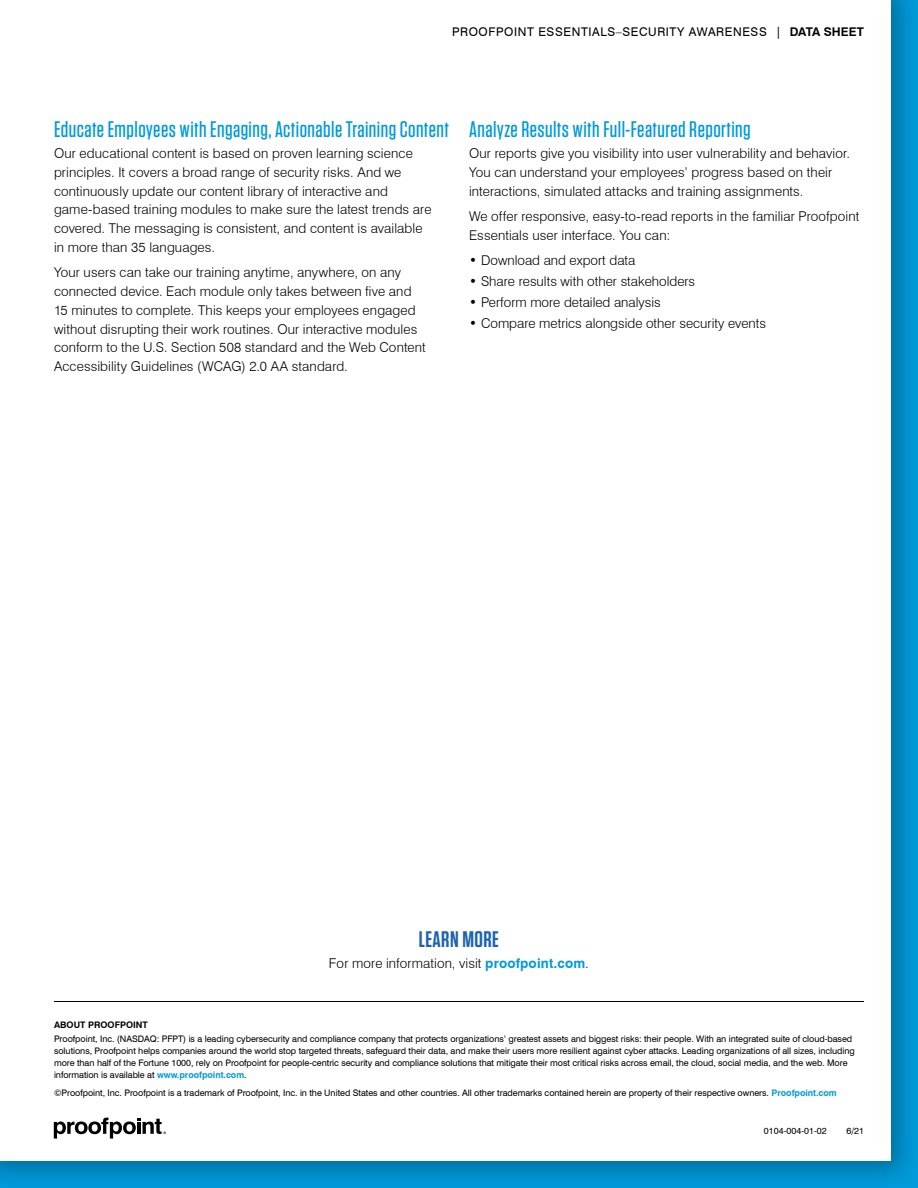
<style>
.page{position:relative;width:918px;height:1188px;background:#fff}
.page>*{position:absolute;margin:0;border:0;box-sizing:border-box;transform-origin:0 0}
.t1{font:500 22.5px "Tungsten";letter-spacing:.02em;color:#009ada}
.t2{font:600 22.5px "Tungsten";letter-spacing:.02em;color:#1e63af}
.t3{font:300 13.5px/18.8px "Swiss 721 BT";letter-spacing:.005em;color:#000}
.t4{font:12px "Swiss 721 BT";letter-spacing:.05em;color:#000}
.t5{font:9px/12px "Swiss 721 BT";letter-spacing:-.005em;color:#000}
.t6{font:700 9px "Swiss 721 BT";color:#000}
.s1{font-weight:700}
.s2{font-weight:700;color:#009ada}
</style>
<div class="page">
<div style="left:0;top:0;width:918px;height:1188px;background:#000;opacity:.3"></div>
<div style="left:0;top:0;width:891px;height:1161px;background:#fff"></div>
<hr style="left:54px;top:1001px;width:810px;height:1px;background:#000">
<svg style="left:54px;top:1118px;width:112px;height:21px"></svg>
<p class="t4" style="left:452px;top:25px;width:413px">PROOFPOINT ESSENTIALS–SECURITY AWARENESS | <span class="s1">DATA SHEET</span></p>
<h1 class="t1" style="left:54px;top:118px;width:396px">Educate Employees with Engaging, Actionable Training Content</h1>
<p class="t3" style="left:54px;top:144px;width:379px">Our educational content is based on proven learning science principles. It covers a broad range of security risks. And we continuously update our content library of interactive and game‑based training modules to make sure the latest trends are covered. The messaging is consistent, and content is available in more than 35 languages.</p>
<p class="t3" style="left:54px;top:263px;width:373px">Your users can take our training anytime, anywhere, on any connected device. Each module only takes between five and 15 minutes to complete. This keeps your employees engaged without disrupting their work routines. Our interactive modules conform to the U.S. Section 508 standard and the Web Content Accessibility Guidelines (WCAG) 2.0 AA standard.</p>
<h1 class="t1" style="left:469px;top:118px;width:283px">Analyze Results with Full-Featured Reporting</h1>
<p class="t3" style="left:469px;top:144px;width:383px">Our reports give you visibility into user vulnerability and behavior.<br>You can understand your employees’ progress based on their interactions, simulated attacks and training assignments.</p>
<p class="t3" style="left:469px;top:207px;width:392px">We offer responsive, easy-to-read reports in the familiar Proofpoint<br>Essentials user interface. You can:</p>
<p class="t3" style="left:469px;top:251px;width:168px">• Download and export data</p>
<p class="t3" style="left:469px;top:272px;width:228px">• Share results with other stakeholders</p>
<p class="t3" style="left:469px;top:293px;width:193px">• Perform more detailed analysis</p>
<p class="t3" style="left:469px;top:314px;width:298px">• Compare metrics alongside other security events</p>
<h1 class="t2" style="left:419px;top:927px;width:82px">LEARN MORE</h1>
<p class="t3" style="left:329px;top:954px;width:261px">For more information, visit <span class="s2">proofpoint.com</span>.</p>
<p class="t6" style="left:54px;top:1019px;width:95px">ABOUT PROOFPOINT</p>
<p class="t5" style="left:54px;top:1033px;width:802px">Proofpoint, Inc. (NASDAQ: PFPT) is a leading cybersecurity and compliance company that protects organizations’ greatest assets and biggest risks: their people. With an integrated suite of cloud-based solutions, Proofpoint helps companies around the world stop targeted threats, safeguard their data, and make their users more resilient against cyber attacks. Leading organizations of all sizes, including more than half of the Fortune 1000, rely on Proofpoint for people-centric security and compliance solutions that mitigate their most critical risks across email, the cloud, social media, and the web. More information is available at <span class="s2">www.proofpoint.com</span>.</p>
<p class="t5" style="left:54px;top:1086px;width:784px">©Proofpoint, Inc. Proofpoint is a trademark of Proofpoint, Inc. in the United States and other countries. All other trademarks contained herein are property of their respective owners. <span class="s2">Proofpoint.com</span></p>
<p class="t5" style="left:764px;top:1125px;width:64px">0104-004-01-02</p>
<p class="t5" style="left:846px;top:1125px;width:19px">6/21</p>
</div>
